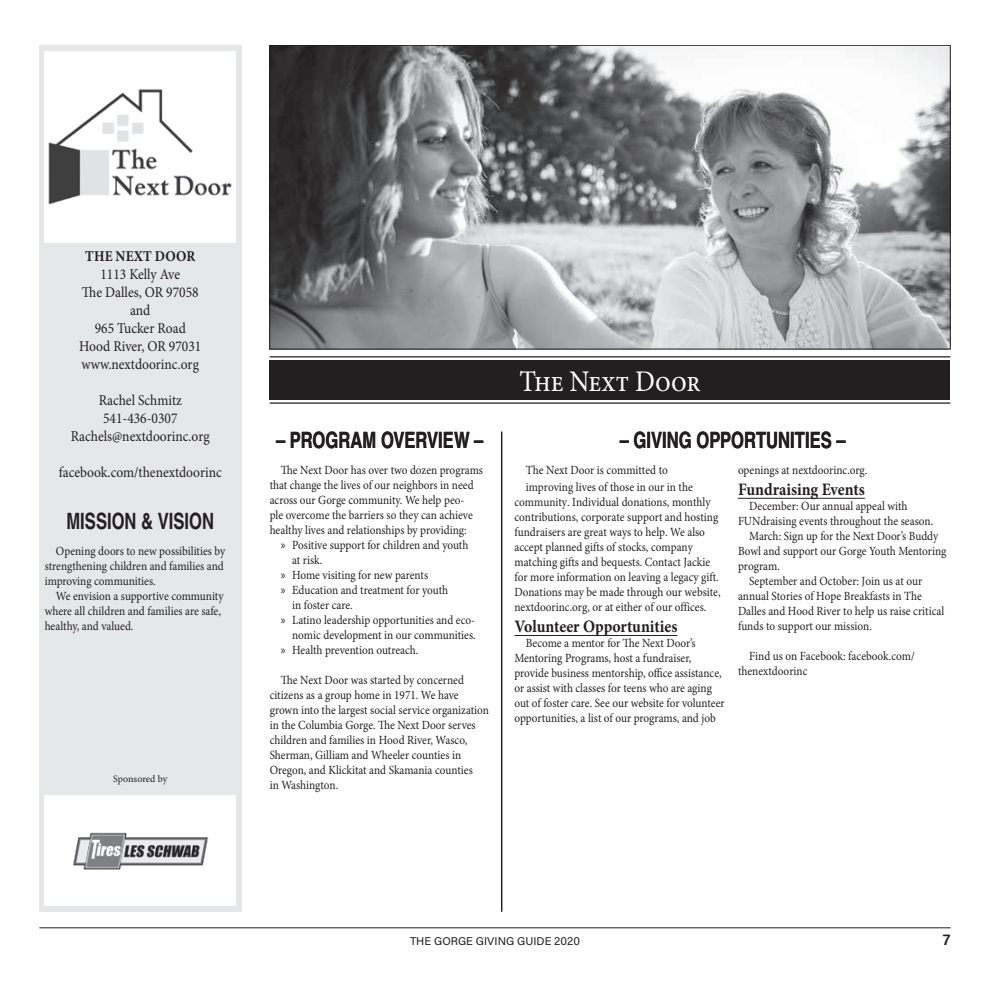
<style>
.page{position:relative;width:990px;height:990px;background:#fff}
.page>*{position:absolute;margin:0;border:0;box-sizing:border-box;transform-origin:0 0}
.t1{font:30px "Minion Pro";letter-spacing:-.01em;color:#fff;scale:.9 1}
.t2{font:700 22.5px "Nimbus San Con L";color:#231f20;scale:.9 1}
.t3{font:700 17.5px "Minion Pro";letter-spacing:-.005em;color:#231f20;scale:.9 1}
.t4{font:15px/18px "Minion Pro";color:#231f20;text-align:center;scale:.9 1}
.t5{font:700 15px "Minion Pro";letter-spacing:.01em;color:#231f20;scale:.9 1}
.t6{font:600 15px "Acumin Pro";color:#231f20}
.t7{font:12.5px/15px "Minion Pro";color:#231f20;scale:.9 1}
.t8{font:11.25px "Acumin Pro";color:#231f20}
.t9{font:10px "Minion Pro";letter-spacing:-.01em;color:#231f20}
.s1{font-family:"Myriad Pro"}
</style>
<div class="page">
<hr style="left:39px;top:928px;width:912px;height:1px;background:#231f20">
<hr style="left:501px;top:432px;width:1px;height:480px;background:#231f20">
<div style="left:39px;top:45px;width:203px;height:867px;background:#e6e7e9"></div>
<hr style="left:514px;top:635px;width:163px;height:1px;background:#231f20">
<hr style="left:738px;top:498px;width:127px;height:1px;background:#231f20">
<img style="left:271px;top:47px;width:678px;height:300px">
<div style="left:270px;top:361px;width:680px;height:39px;background:#231f20"></div>
<hr style="left:270px;top:356px;width:680px;height:1px;background:#231f20">
<hr style="left:270px;top:402px;width:680px;height:2px;background:#231f20">
<div style="left:45px;top:51px;width:191px;height:191px;background:#fff"></div>
<img style="left:48px;top:89px;width:184px;height:116px">
<div style="left:45px;top:796px;width:191px;height:110px;background:#fff"></div>
<img style="left:73px;top:832px;width:136px;height:38px">
<p class="t5" style="left:85px;top:246px;width:124px">THE NEXT DOOR</p>
<p class="t4" style="left:79px;top:266px;width:137px">1113 Kelly Ave<br>The Dalles, OR 97058 and<br>965 Tucker Road<br>Hood River, OR 97031 www.nextdoorinc.org</p>
<p class="t4" style="left:71px;top:392px;width:156px">Rachel Schmitz<br>541-436-0307<br>Rachels@nextdoorinc.org</p>
<p class="t4" style="left:59px;top:464px;width:183px">facebook.com/thenextdoorinc</p>
<h2 class="t2" style="left:66px;top:505px;width:166px">MISSION &amp; VISION</h2>
<p class="t7" style="left:45px;top:544px;width:202px;text-align:justify;text-indent:11px">Opening doors to new possibilities by strengthening children and families and improving communities.</p>
<p class="t7" style="left:45px;top:589px;width:200px;text-indent:11px">We envision a supportive community where all children and families are safe, healthy, and valued.</p>
<p class="t9" style="left:113px;top:772px;width:55px">Sponsored by</p>
<h1 class="t1" style="left:519px;top:362px;width:203px">The Next Door</h1>
<h2 class="t2" style="left:276px;top:423px;width:232px">– PROGRAM OVERVIEW –</h2>
<h2 class="t2" style="left:620px;top:423px;width:253px">– GIVING OPPORTUNITIES –</h2>
<p class="t7" style="left:526px;top:461px;width:187px;line-height:17.2px">The Next Door is committed to improving lives of those in our in the</p>
<p class="t7" style="left:514px;top:495px;width:231px">community. Individual donations, monthly contributions, corporate support and hosting fundraisers are great ways to help. We also accept planned gifts of stocks, company matching gifts and bequests. Contact Jackie for more information on leaving a legacy gift.<br>Donations may be made through our website, nextdoorinc.org, or at either of our offices.</p>
<h3 class="t3" style="left:514px;top:614px;width:183px">Volunteer Opportunities</h3>
<p class="t7" style="left:514px;top:636px;width:235px;text-indent:11px">Become a mentor for The Next Door’s Mentoring Programs, host a fundraiser, provide business mentorship, office assistance, or assist with classes for teens who are aging out of foster care. See our website for volunteer opportunities, a list of our programs, and job</p>
<p class="t7" style="left:270px;top:462px;width:238px;text-indent:11px">The Next Door has over two dozen programs that change the lives of our neighbors in need across our Gorge community. We help peo-<br>ple overcome the barriers so they can achieve healthy lives and relationships by providing:</p>
<p class="t7" style="left:281px;top:537px;width:210px"><span class="s1">»</span> Positive support for children and youth</p>
<p class="t7" style="left:292px;top:552px;width:35px">at risk.</p>
<p class="t7" style="left:281px;top:567px;width:165px"><span class="s1">»</span> Home visiting for new parents</p>
<p class="t7" style="left:281px;top:582px;width:187px"><span class="s1">»</span> Education and treatment for youth</p>
<p class="t7" style="left:292px;top:597px;width:69px">in foster care.</p>
<p class="t7" style="left:281px;top:612px;width:217px"><span class="s1">»</span> Latino leadership opportunities and eco-</p>
<p class="t7" style="left:292px;top:627px;width:206px">nomic development in our communities.</p>
<p class="t7" style="left:281px;top:642px;width:154px"><span class="s1">»</span> Health prevention outreach.</p>
<p class="t7" style="left:270px;top:672px;width:245px;text-indent:11px">The Next Door was started by concerned citizens as a group home in 1971. We have grown into the largest social service organization in the Columbia Gorge. The Next Door serves children and families in Hood River, Wasco, Sherman, Gilliam and Wheeler counties in Oregon, and Klickitat and Skamania counties<br>in Washington.</p>
<p class="t7" style="left:738px;top:462px;width:145px">openings at nextdoorinc.org.</p>
<h3 class="t3" style="left:738px;top:477px;width:142px">Fundraising Events</h3>
<p class="t7" style="left:749px;top:498px;width:177px">December: Our annual appeal with</p>
<p class="t7" style="left:738px;top:513px;width:218px">FUNdraising events throughout the season.</p>
<p class="t7" style="left:749px;top:528px;width:212px">March: Sign up for the Next Door’s Buddy</p>
<p class="t7" style="left:738px;top:543px;width:233px">Bowl and support our Gorge Youth Mentoring</p>
<p class="t7" style="left:738px;top:558px;width:48px">program.</p>
<p class="t7" style="left:749px;top:573px;width:194px">September and October: Join us at our</p>
<p class="t7" style="left:738px;top:588px;width:206px">annual Stories of Hope Breakfasts in The</p>
<p class="t7" style="left:738px;top:603px;width:231px">Dalles and Hood River to help us raise critical</p>
<p class="t7" style="left:738px;top:618px;width:150px">funds to support our mission.</p>
<p class="t7" style="left:738px;top:648px;width:198px;text-indent:11px">Find us on Facebook: facebook.com/ thenextdoorinc</p>
<p class="t8" style="left:410px;top:933px;width:171px">THE GORGE GIVING GUIDE 2020</p>
<p class="t6" style="left:943px;top:929px;width:9px">7</p>
</div>
